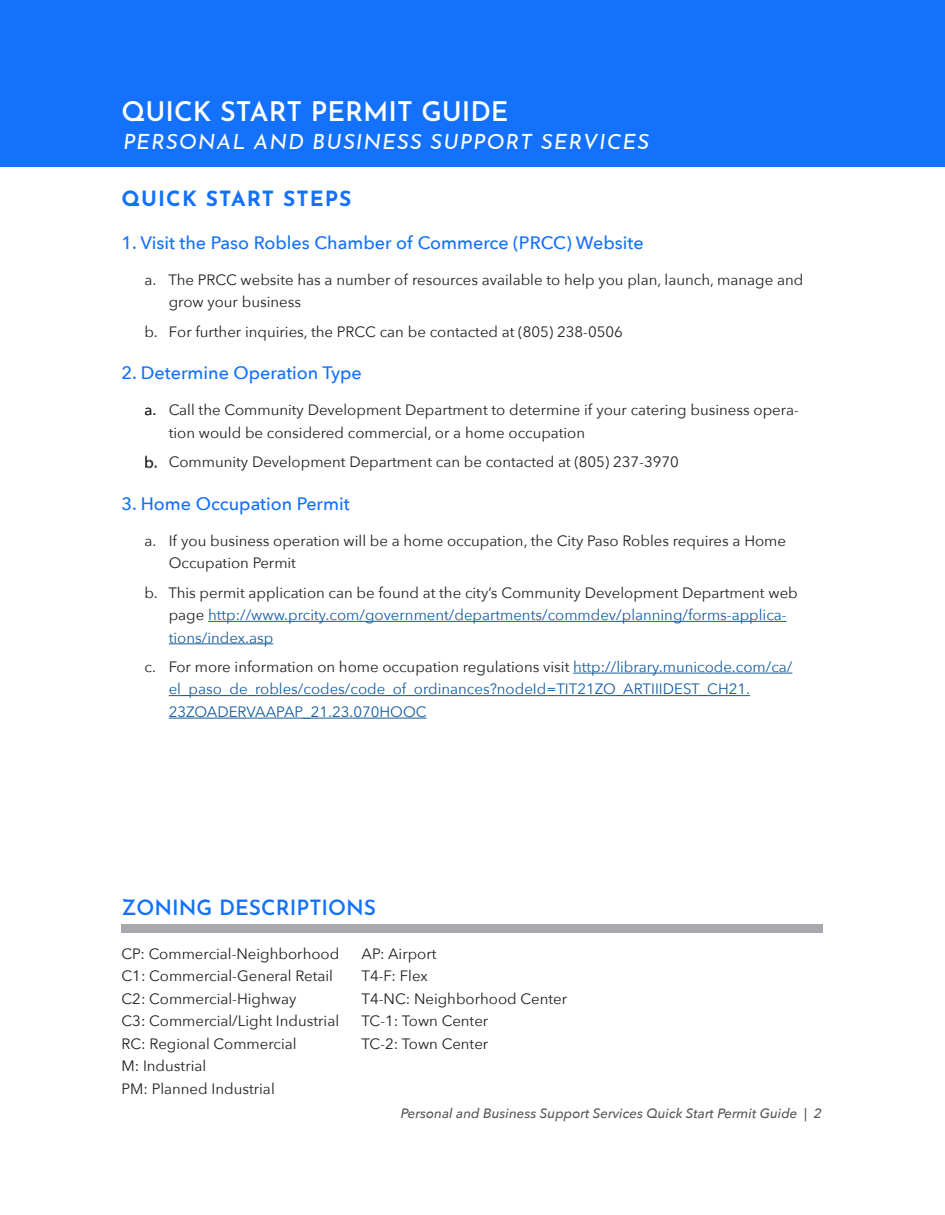
<style>
.page{position:relative;width:945px;height:1215px;background:#fff}
.page>*{position:absolute;margin:0;border:0;box-sizing:border-box;transform-origin:0 0}
.t1{font:600 27px "Josefin Sans";color:#fff}
.t2{font:italic 21px "Josefin Sans";letter-spacing:.05em;color:#fff}
.t3{font:600 21px "Josefin Sans";color:#1371fb}
.Header__caps{font:700 21px "Josefin Sans";letter-spacing:.05em;color:#1371fb}
.Numbers{font:500 18px "Avenir Next";color:#1371fb}
.stuff_after_letters{font:15px/22.5px "Avenir Next";color:#231f20}
.stuff_after_letters-2{font:15px/22.5px "Avenir Next";color:#175d9e}
.actual_letter{font:15px "Avenir Next";color:#231f20}
.t4{font:italic 500 13.5px "Avenir Next";color:#57585a}
.s1{color:#231f20}
</style>
<div class="page">
<div style="left:0;top:0;width:945px;height:167px;background:#1371fb"></div>
<hr style="left:208px;top:621px;width:579px;height:1px;background:#175d9e">
<hr style="left:169px;top:643px;width:104px;height:1px;background:#175d9e">
<hr style="left:573px;top:673px;width:219px;height:1px;background:#175d9e">
<hr style="left:169px;top:695px;width:581px;height:1px;background:#175d9e">
<hr style="left:169px;top:718px;width:258px;height:1px;background:#175d9e">
<div style="left:122px;top:924px;width:702px;height:9px;background:#a8a9ad"></div>
<h1 class="t1" style="left:122px;top:88px;width:389px">QUICK START PERMIT GUIDE</h1>
<h2 class="t2" style="left:123px;top:124px;width:528px">PERSONAL AND BUSINESS SUPPORT SERVICES</h2>
<p class="Header__caps" style="left:122px;top:180px;width:231px">QUICK START STEPS</p>
<p class="Numbers" style="left:122px;top:227px;width:524px">1. Visit the Paso Robles Chamber of Commerce (PRCC) Website</p>
<p class="stuff_after_letters" style="left:168px;top:268px;width:636px">The PRCC website has a number of resources available to help you plan, launch, manage and grow your business</p>
<p class="stuff_after_letters" style="left:169px;top:320px;width:456px">For further inquiries, the PRCC can be contacted at (805) 238-0506</p>
<p class="Numbers" style="left:122px;top:358px;width:242px">2. Determine Operation Type</p>
<p class="stuff_after_letters" style="left:169px;top:398px;width:632px">Call the Community Development Department to determine if your catering business opera&shy;tion would be considered commercial, or a home occupation</p>
<p class="stuff_after_letters" style="left:169px;top:450px;width:512px">Community Development Department can be contacted at (805) 237-3970</p>
<p class="Numbers" style="left:122px;top:488px;width:230px">3. Home Occupation Permit</p>
<p class="stuff_after_letters" style="left:169px;top:529px;width:619px">If you business operation will be a home occupation, the City Paso Robles requires a Home<br>Occupation Permit</p>
<p class="stuff_after_letters-2" style="left:168px;top:581px;width:631px"><span class="s1">This permit application can be found at the city’s Community Development Department web page</span> http://www.prcity.com/government/departments/commdev/planning/forms-applica&shy;tions/index.asp</p>
<p class="stuff_after_letters-2" style="left:169px;top:655px;width:625px"><span class="s1">For more information on home occupation regulations visit</span> http://library.municode.com/ca/ el_paso_de_robles/codes/code_of_ordinances?nodeId=TIT21ZO_ARTIIIDEST_CH21.<br>23ZOADERVAAPAP_21.23.070HOOC</p>
<p class="actual_letter" style="left:145px;top:267px;width:13px">a.</p>
<p class="actual_letter" style="left:145px;top:319px;width:15px">b.</p>
<p class="actual_letter" style="left:145px;top:397px;width:13px">a.</p>
<p class="actual_letter" style="left:145px;top:449px;width:15px">b.</p>
<p class="actual_letter" style="left:145px;top:528px;width:13px">a.</p>
<p class="actual_letter" style="left:145px;top:580px;width:15px">b.</p>
<p class="actual_letter" style="left:145px;top:654px;width:13px">c.</p>
<p class="t3" style="left:122px;top:890px;width:256px">ZONING DESCRIPTIONS</p>
<p class="stuff_after_letters" style="left:362px;top:942px;width:76px">AP: Airport</p>
<p class="stuff_after_letters" style="left:362px;top:964px;width:68px">T4-F: Flex</p>
<p class="stuff_after_letters" style="left:362px;top:987px;width:207px">T4-NC: Neighborhood Center</p>
<p class="stuff_after_letters" style="left:362px;top:1009px;width:128px">TC-1: Town Center</p>
<p class="stuff_after_letters" style="left:362px;top:1032px;width:128px">TC-2: Town Center</p>
<p class="stuff_after_letters" style="left:122px;top:942px;width:219px">CP: Commercial-Neighborhood</p>
<p class="stuff_after_letters" style="left:122px;top:964px;width:213px">C1: Commercial-General Retail</p>
<p class="stuff_after_letters" style="left:122px;top:987px;width:176px">C2: Commercial-Highway</p>
<p class="stuff_after_letters" style="left:122px;top:1009px;width:219px">C3: Commercial/Light Industrial</p>
<p class="stuff_after_letters" style="left:122px;top:1032px;width:177px">RC: Regional Commercial</p>
<p class="stuff_after_letters" style="left:122px;top:1054px;width:86px">M: Industrial</p>
<p class="stuff_after_letters" style="left:122px;top:1077px;width:155px">PM: Planned Industrial</p>
<p class="t4" style="left:401px;top:1101px;width:423px">Personal and Business Support Services Quick Start Permit Guide | 2</p>
</div>
